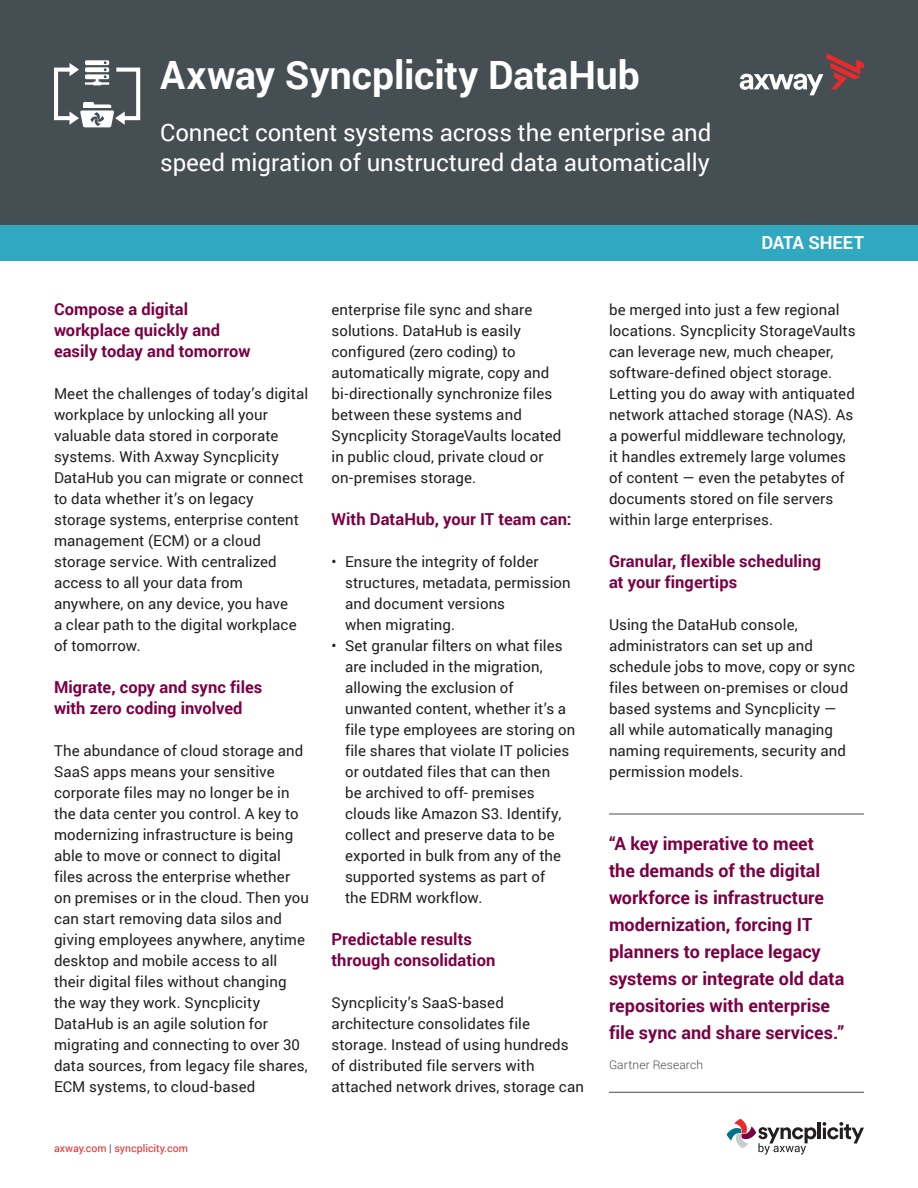
<style>
.page{position:relative;width:918px;height:1188px;background:#fff}
.page>*{position:absolute;margin:0;border:0;box-sizing:border-box;transform-origin:0 0}
.t1{font:700 39px "Roboto";letter-spacing:-.005em;color:#fff}
.t2{font:24px/30px "Roboto";letter-spacing:-.005em;color:#fff}
.Quote_with_byline{font:700 18px/27px "Roboto";color:#7b0043}
.t3{font:700 18px "Roboto";color:#fff}
.Subhead_2{font:700 16.5px/21px "Roboto";letter-spacing:.005em;color:#7b0043}
.Body_Copy{font:15px/21px "Roboto";letter-spacing:.005em;color:#231f20}
.Bullets{font:15px/21px "Roboto";letter-spacing:.005em;color:#231f20}
.Bullets_1st_line{font:15px/21px "Roboto";letter-spacing:.005em;color:#231f20}
.Quote_Byline{font:300 12px "Roboto";letter-spacing:.01em;color:#454e53}
.t4{font:10.5px "Roboto";color:#e9292a}
.s1{color:#454e53}
</style>
<div class="page">
<div style="left:0;top:0;width:918px;height:226px;background:#454e53"></div>
<svg style="left:740px;top:53px;width:124px;height:42px"></svg>
<div style="left:0;top:225px;width:918px;height:36px;background:#30a8c0"></div>
<svg style="left:727px;top:1119px;width:89px;height:36px"></svg>
<hr style="left:818px;top:1122px;width:3px;height:17px;background:#231f20">
<svg style="left:823px;top:1122px;width:41px;height:22px"></svg>
<svg style="left:54px;top:60px;width:86px;height:67px"></svg>
<hr style="left:609px;top:814px;width:255px;height:1px;background:#454e53">
<hr style="left:609px;top:1092px;width:255px;height:1px;background:#454e53">
<h1 class="t1" style="left:160px;top:48px;width:481px">Axway Syncplicity DataHub</h1>
<h2 class="t2" style="left:160px;top:117px;width:553px">Connect content systems across the enterprise and speed migration of unstructured data automatically</h2>
<p class="t3" style="left:761px;top:230px;width:104px">DATA SHEET</p>
<p class="Subhead_2" style="left:54px;top:298px;width:198px">Compose a digital workplace quickly and easily today and tomorrow</p>
<p class="Body_Copy" style="left:54px;top:383px;width:256px">Meet the challenges of today’s digital workplace by unlocking all your valuable data stored in corporate systems. With Axway Syncplicity<br>DataHub you can migrate or connect to data whether it’s on legacy storage systems, enterprise content management (ECM) or a cloud storage service. With centralized access to all your data from anywhere, on any device, you have<br>a clear path to the digital workplace of tomorrow.</p>
<p class="Subhead_2" style="left:54px;top:676px;width:210px">Migrate, copy and sync files with zero coding involved</p>
<p class="Body_Copy" style="left:54px;top:740px;width:256px">The abundance of cloud storage and SaaS apps means your sensitive corporate files may no longer be in the data center you control. A key to modernizing infrastructure is being able to move or connect to digital files across the enterprise whether on premises or in the cloud. Then you can start removing data silos and giving employees anywhere, anytime desktop and mobile access to all their digital files without changing the way they work. Syncplicity DataHub is an agile solution for migrating and connecting to over 30 data sources, from legacy file shares, ECM systems, to cloud-based</p>
<p class="t4" style="left:54px;top:1141px;width:135px">axway.com <span class="s1">|</span> syncplicity.com</p>
<p class="Body_Copy" style="left:332px;top:299px;width:231px">enterprise file sync and share solutions. DataHub is easily configured (zero coding) to automatically migrate, copy and bi-directionally synchronize files between these systems and<br>Syncplicity StorageVaults located in public cloud, private cloud or on-premises storage.</p>
<p class="Subhead_2" style="left:332px;top:508px;width:242px">With DataHub, your IT team can:</p>
<p class="Bullets_1st_line" style="left:345px;top:551px;width:227px;text-indent:-14px">• Ensure the integrity of folder structures, metadata, permission and document versions<br>when migrating.</p>
<p class="Bullets" style="left:345px;top:635px;width:232px;text-indent:-14px">• Set granular filters on what files are included in the migration, allowing the exclusion of unwanted content, whether it’s a file type employees are storing on file shares that violate IT policies or outdated files that can then<br>be archived to off- premises clouds like Amazon S3. Identify, collect and preserve data to be exported in bulk from any of the supported systems as part of<br>the EDRM workflow.</p>
<p class="Subhead_2" style="left:332px;top:928px;width:165px">Predictable results through consolidation</p>
<p class="Body_Copy" style="left:332px;top:992px;width:254px">Syncplicity’s SaaS-based architecture consolidates file storage. Instead of using hundreds of distributed file servers with attached network drives, storage can</p>
<p class="Body_Copy" style="left:609px;top:299px;width:248px">be merged into just a few regional locations. Syncplicity StorageVaults can leverage new, much cheaper, software-defined object storage.<br>Letting you do away with antiquated network attached storage (NAS). As a powerful middleware technology, it handles extremely large volumes of content — even the petabytes of documents stored on file servers within large enterprises.</p>
<p class="Subhead_2" style="left:609px;top:550px;width:214px">Granular, flexible scheduling at your fingertips</p>
<p class="Body_Copy" style="left:609px;top:614px;width:248px">Using the DataHub console, administrators can set up and schedule jobs to move, copy or sync files between on-premises or cloud based systems and Syncplicity — all while automatically managing naming requirements, security and permission models.</p>
<p class="Quote_with_byline" style="left:609px;top:830px;width:237px">“A key imperative to meet the demands of the digital workforce is infrastructure modernization, forcing IT planners to replace legacy systems or integrate old data repositories with enterprise file sync and share services.”</p>
<p class="Quote_Byline" style="left:609px;top:1057px;width:96px">Gartner Research</p>
</div>
